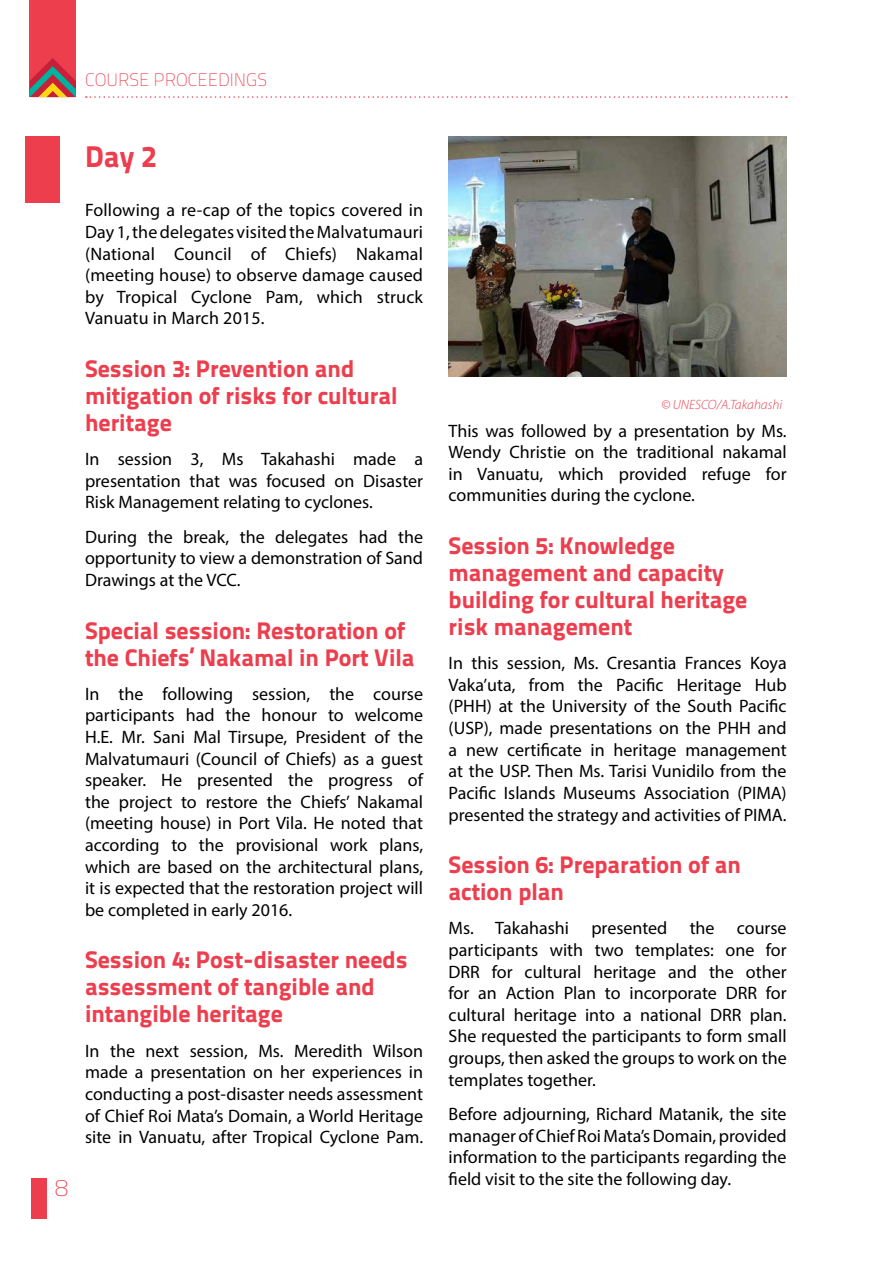
<style>
.page{position:relative;width:893px;height:1263px;background:#fff}
.page>*{position:absolute;margin:0;border:0;box-sizing:border-box;transform-origin:0 0}
.t1{font:30px "Titillium Text 25 L 999 wt";color:#ed3e4e}
.t2{font:24px/27px "Titillium Text 25 L 999 wt";color:#ed3e4e}
.t3{font:24px "Titillium Text 25 L 1 wt";color:#ed3e4e}
.t4{font:18px/21.6px "Myriad Pro";color:#000;text-align:justify}
.t5{font:18px "Titillium Text 25 L 1 wt";color:#ed3e4e}
.t6{font:italic 300 13.5px "Myriad Pro";color:#ed3e4e}
</style>
<div class="page">
<div style="left:30px;top:0;width:46px;height:97px;background:#ed3e4e"></div>
<svg style="left:86px;top:96px;width:701px;height:2px"></svg>
<svg style="left:30px;top:58px;width:46px;height:39px"></svg>
<div style="left:31px;top:1178px;width:16px;height:40px;background:#ed3e4e"></div>
<div style="left:26px;top:136px;width:34px;height:67px;background:#ed3e4e"></div>
<img style="left:449px;top:136px;width:338px;height:240px">
<p class="t5" style="left:85px;top:67px;width:33px">COURS</p>
<p class="t5" style="left:139px;top:67px;width:128px">E PROCEEDINGS</p>
<h2 class="t3" style="left:55px;top:1170px;width:14px">8</h2>
<h1 class="t1" style="left:85px;top:133px;width:74px">Day 2</h1>
<p class="t4" style="left:85px;top:199px;width:340px">Following a re-cap of the topics covered in Day 1, the delegates visited the Malvatumauri (National Council of Chiefs) Nakamal (meeting house) to observe damage caused by Tropical Cyclone Pam, which struck Vanuatu in March 2015.</p>
<h2 class="t2" style="left:85px;top:353px;width:314px">Session 3: Prevention and mitigation of risks for cultural heritage</h2>
<p class="t4" style="left:85px;top:448px;width:340px">In session 3, Ms Takahashi made a presentation that was focused on Disaster Risk Management relating to cyclones.</p>
<p class="t4" style="left:85px;top:526px;width:340px">During the break, the delegates had the opportunity to view a demonstration of Sand Drawings at the VCC.</p>
<h2 class="t2" style="left:85px;top:615px;width:331px">Special session: Restoration of the Chiefs’ Nakamal in Port Vila</h2>
<p class="t4" style="left:85px;top:683px;width:340px">In the following session, the course participants had the honour to welcome H.E. Mr. Sani Mal Tirsupe, President of the Malvatumauri (Council of Chiefs) as a guest speaker. He presented the progress of the project to restore the Chiefs’ Nakamal (meeting house) in Port Vila. He noted that according to the provisional work plans, which are based on the architectural plans, it is expected that the restoration project will be completed in early 2016.</p>
<h2 class="t2" style="left:85px;top:945px;width:324px">Session 4: Post-disaster needs assessment of tangible and intangible heritage</h2>
<p class="t4" style="left:85px;top:1040px;width:340px">In the next session, Ms. Meredith Wilson made a presentation on her experiences in conducting a post-disaster needs assessment of Chief Roi Mata’s Domain, a World Heritage site in Vanuatu, after Tropical Cyclone Pam.</p>
<p class="t6" style="left:661px;top:396px;width:122px">© UNESCO/A.Takahashi</p>
<p class="t4" style="left:449px;top:419px;width:340px">This was followed by a presentation by Ms.<br>Wendy Christie on the traditional nakamal in Vanuatu, which provided refuge for communities during the cyclone.</p>
<h2 class="t2" style="left:449px;top:530px;width:300px">Session 5: Knowledge management and capacity building for cultural heritage risk management</h2>
<p class="t4" style="left:449px;top:652px;width:340px">In this session, Ms. Cresantia Frances Koya Vaka’uta, from the Pacific Heritage Hub (PHH) at the University of the South Pacific (USP), made presentations on the PHH and a new certificate in heritage management at the USP. Then Ms. Tarisi Vunidilo from the Pacific Islands Museums Association (PIMA) presented the strategy and activities of PIMA.</p>
<h2 class="t2" style="left:449px;top:850px;width:294px">Session 6: Preparation of an action plan</h2>
<p class="t4" style="left:449px;top:917px;width:340px">Ms. Takahashi presented the course participants with two templates: one for DRR for cultural heritage and the other for an Action Plan to incorporate DRR for cultural heritage into a national DRR plan.<br>She requested the participants to form small groups, then asked the groups to work on the templates together.</p>
<p class="t4" style="left:449px;top:1103px;width:340px">Before adjourning, Richard Matanik, the site manager of Chief Roi Mata’s Domain, provided information to the participants regarding the field visit to the site the following day.</p>
</div>
